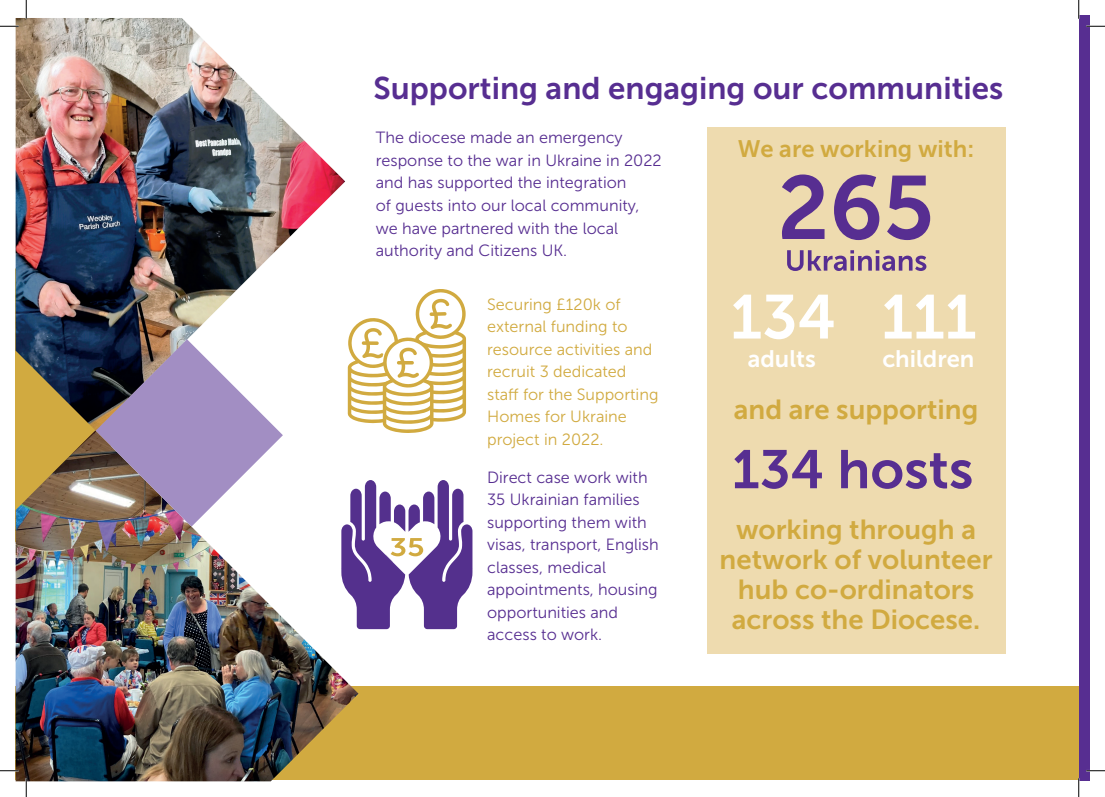
<style>
.page{position:relative;width:1105px;height:797px;background:#fff}
.page>*{position:absolute;margin:0;border:0;box-sizing:border-box;transform-origin:0 0}
.t1{font:31.25px "Museo Sans 700";color:#572e91}
.t2{font:27.5px/30px "Museo Sans 700";color:#d1aa40;text-align:center}
.t3{font:23.75px "Museo Sans 700";color:#d1aa40}
.t4{font:23.75px "Museo Sans 700";color:#fff}
.t5{font:16.25px/22.5px "Museo Sans 300";color:#572e91}
.t6{font:16.25px/22.5px "Museo Sans 300";color:#d1aa40}
</style>
<div class="page">
<div style="left:16px;top:685px;width:1063px;height:94px;background:#d1aa40"></div>
<div style="left:1079px;top:16px;width:10px;height:765px;background:#572e91"></div>
<div style="left:707px;top:128px;width:298px;height:525px;background:#eedbaf"></div>
<svg style="left:782px;top:174px;width:148px;height:66px"></svg>
<svg style="left:787px;top:250px;width:139px;height:21px"></svg>
<svg style="left:733px;top:294px;width:242px;height:45px"></svg>
<svg style="left:734px;top:450px;width:237px;height:39px"></svg>
<svg style="left:358px;top:480px;width:115px;height:149px"></svg>
<svg style="left:348px;top:289px;width:118px;height:144px"></svg>
<img style="left:16px;top:18px;width:329px;height:412px">
<img style="left:16px;top:430px;width:342px;height:351px">
<svg style="left:96px;top:339px;width:187px;height:187px"></svg>
<svg style="left:0;top:25px;width:19px;height:2px"></svg>
<svg style="left:1086px;top:25px;width:19px;height:2px"></svg>
<svg style="left:0;top:770px;width:19px;height:1px"></svg>
<svg style="left:1086px;top:770px;width:19px;height:1px"></svg>
<svg style="left:25px;top:0;width:2px;height:19px"></svg>
<svg style="left:25px;top:778px;width:2px;height:19px"></svg>
<svg style="left:1078px;top:0;width:1px;height:19px"></svg>
<svg style="left:1078px;top:778px;width:1px;height:19px"></svg>
<h1 class="t1" style="left:373px;top:71px;width:631px">Supporting and engaging our communities</h1>
<p class="t5" style="left:376px;top:127px;width:287px">The diocese made an emergency response to the war in Ukraine in 2022 and has supported the integration<br>of guests into our local community, we have partnered with the local authority and Citizens UK.</p>
<h3 class="t3" style="left:738px;top:135px;width:238px">We are working with:</h3>
<p class="t6" style="left:487px;top:293px;width:173px">Securing £120k of external funding to resource activities and recruit 3 dedicated staff for the Supporting<br>Homes for Ukraine project in 2022.</p>
<p class="t5" style="left:487px;top:466px;width:173px">Direct case work with<br>35 Ukrainian families supporting them with visas, transport, English classes, medical appointments, housing opportunities and access to work.</p>
<h3 class="t4" style="left:748px;top:345px;width:70px">adults</h3>
<h3 class="t4" style="left:882px;top:345px;width:94px">children</h3>
<h2 class="t2" style="left:734px;top:394px;width:246px">and are supporting</h2>
<h2 class="t2" style="left:720px;top:514px;width:274px">working through a network of volunteer hub co-ordinators across the Diocese.</h2>
</div>
